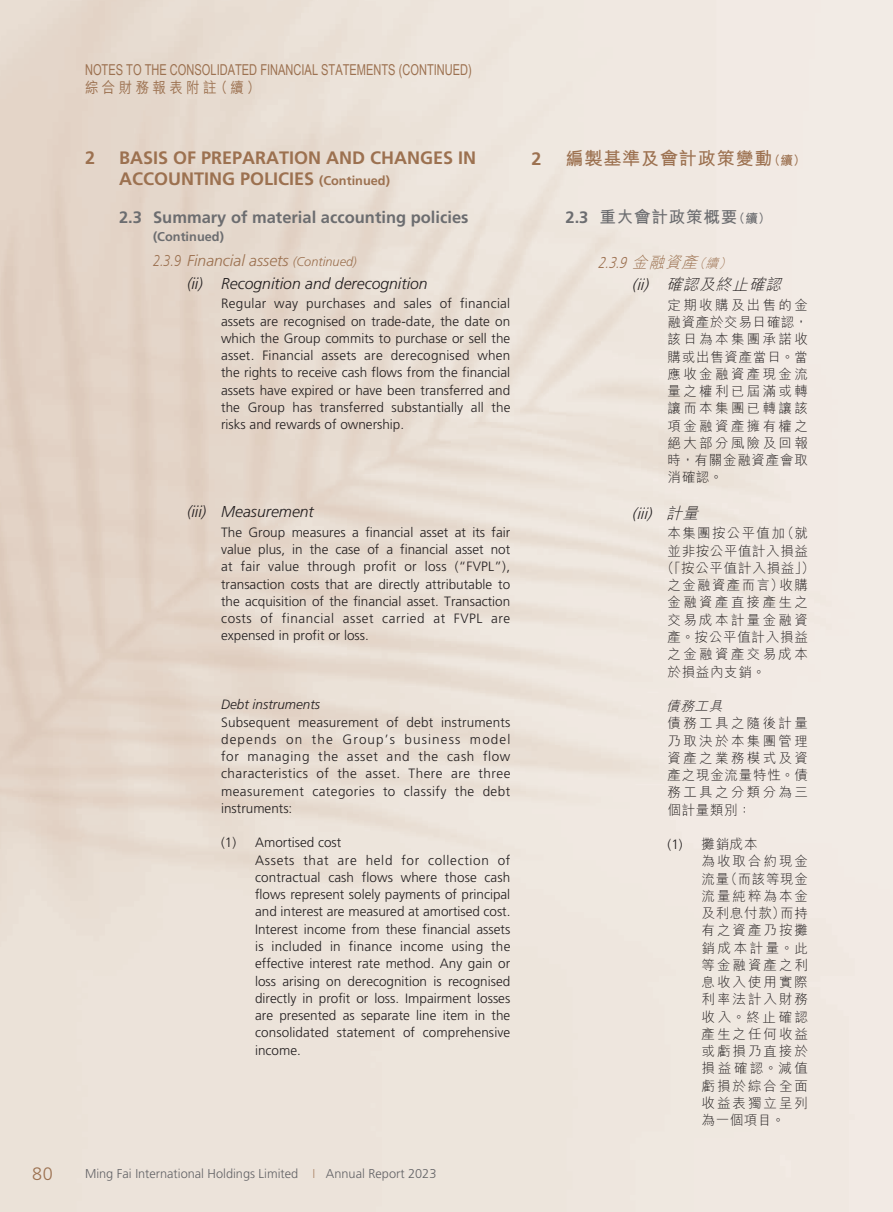
<style>
.page{position:relative;width:893px;height:1212px;background:#fff}
.page>*{position:absolute;margin:0;border:0;box-sizing:border-box;transform-origin:0 0}
.t1{font:700 18px/21px "Frutiger LT Std";color:#9c7150}
.t2{font:700 18px "M Hei HK";letter-spacing:.05em;color:#9c7150}
.t3{font:300 18px "Frutiger LT Std";color:#9c7150}
.t4{font:700 16.5px "Frutiger LT Std";color:#6c6d70}
.t5{font:700 16.5px "M Hei HK";letter-spacing:.05em;color:#6c6d70}
.t6{font:italic 300 15.75px/22.2px "Frutiger LT Std";color:#231f20}
.t7{font:italic 300 15.75px "Frutiger LT Std";color:#9c7150;scale:.8 1}
.t8{font:italic 300 15.75px "M Hei HK";color:#231f20}
.t9{font:italic 300 15.75px "Frutiger LT Std";color:#231f20}
.t10{font:15px "Arial Narrow";color:#9c7150;scale:.9 1}
.t11{font:500 15px "M Hei HK";letter-spacing:.25em;color:#9c7150;scale:.9 1}
.t12{font:300 13.5px/17.2px "Frutiger LT Std";color:#231f20;text-align:justify}
.t13{font:300 13.5px/17.2px "M Hei HK";letter-spacing:.145em;color:#231f20;text-align:justify}
.t14{font:300 13.5px "M Hei HK";letter-spacing:.175em;color:#231f20}
.t15{font:300 13.5px "M Hei HK";letter-spacing:.055em;color:#231f20}
.t16{font:300 13.5px "M Hei HK";letter-spacing:.1em;color:#231f20}
.t17{font:italic 300 13.5px "Frutiger LT Std";color:#231f20}
.t18{font:300 13.5px "M Hei HK";letter-spacing:.045em;color:#231f20}
.t19{font:italic 300 13.5px "M Hei HK";color:#231f20}
.t20{font:300 12.75px "Frutiger LT Std";color:#636366}
.t21{font:700 12.75px "Frutiger LT Std";color:#6c6d70}
.s1{font-size:12.75px}
.s2{color:#9c7150}
.s3{font-size:12.75px;color:#9c7150}
.s4{color:#b18c70}
.s5{font-family:"Frutiger LT Std"}
.s6{font-family:"M Hei HK"}
.s7{font-family:"M Hei HK";font-size:12.75px}
</style>
<div class="page">
<p class="t10" style="left:85px;top:58px;width:431px">NOTES TO THE CONSOLIDATED FINANCIAL STATEMENTS (CONTINUED)</p>
<p class="t11" style="left:85px;top:77px;width:196px">綜合財務報表附註（續）</p>
<h1 class="t1" style="left:85px;top:147px;width:12px">2</h1>
<h1 class="t1" style="left:119px;top:147px;width:359px">BASIS OF PREPARATION AND CHANGES IN<br>ACCOUNTING POLICIES <span class="s1">(Continued)</span></h1>
<p class="t4" style="left:119px;top:207px;width:351px">2.3 Summary of material accounting policies</p>
<p class="t21" style="left:153px;top:229px;width:72px">(Continued)</p>
<p class="t6" style="left:187px;top:250px;width:242px;text-indent:-34px"><span class="s2">2.3.9 Financial assets</span> <span class="s3">(Continued)<br></span>(ii) Recognition and derecognition</p>
<p class="t12" style="left:221px;top:295px;width:291px">Regular way purchases and sales of financial assets are recognised on trade-date, the date on which the Group commits to purchase or sell the asset. Financial assets are derecognised when the rights to receive cash flows from the financial assets have expired or have been transferred and the Group has transferred substantially all the risks and rewards of ownership.</p>
<p class="t6" style="left:187px;top:501px;width:128px">(iii) Measurement</p>
<p class="t12" style="left:221px;top:524px;width:291px">The Group measures a financial asset at its fair value plus, in the case of a financial asset not at fair value through profit or loss (“FVPL”), transaction costs that are directly attributable to the acquisition of the financial asset. Transaction costs of financial asset carried at FVPL are expensed in profit or loss.</p>
<p class="t17" style="left:221px;top:697px;width:101px">Debt instruments</p>
<p class="t12" style="left:221px;top:713px;width:291px">Subsequent measurement of debt instruments depends on the Group’s business model for managing the asset and the cash flow characteristics of the asset. There are three measurement categories to classify the debt instruments:</p>
<p class="t12" style="left:255px;top:834px;width:257px;text-align:left;text-indent:-34px">(1) Amortised cost<br>Assets that are held for collection of contractual cash flows where those cash flows represent solely payments of principal and interest are measured at amortised cost.<br>Interest income from these financial assets is included in finance income using the effective interest rate method. Any gain or loss arising on derecognition is recognised directly in profit or loss. Impairment losses are presented as separate line item in the consolidated statement of comprehensive income.</p>
<h1 class="t3" style="left:32px;top:1164px;width:22px">80</h1>
<p class="t20" style="left:85px;top:1166px;width:353px">Ming Fai International Holdings Limited <span class="s4">I</span> Annual Report 2023</p>
<h1 class="t1" style="left:531px;top:148px;width:12px">2</h1>
<h1 class="t2" style="left:566px;top:145px;width:242px">編製基準及會計政策變動<span class="s1">（續）</span></h1>
<p class="t5" style="left:566px;top:205px;width:207px"><span class="s5">2.3</span> 重大會計政策概要<span class="s1">（續）</span></p>
<p class="t7" style="left:598px;top:254px;width:174px">2.3.9 <span class="s6">金融資產</span><span class="s7">（續）</span></p>
<p class="t8" style="left:632px;top:274px;width:156px"><span class="s5">(ii)</span> 確認及終止確認</p>
<p class="t13" style="left:668px;top:296px;width:142px">定期收購及出售的金融資產於交易日確認，該日為本集團承諾收購或出售資產當日。當應收金融資產現金流量之權利已屆滿或轉讓而本集團已轉讓該項金融資產擁有權之絕大部分風險及回報時，有關金融資產會取消確認。</p>
<p class="t9" style="left:632px;top:505px;width:73px">(iii) <span class="s6">計量</span></p>
<p class="t16" style="left:668px;top:524px;width:142px">本集團按公平值加（就</p>
<p class="t18" style="left:668px;top:541px;width:142px">並非按公平值計入損益</p>
<p class="t15" style="left:661px;top:558px;width:155px">（「按公平值計入損益」）</p>
<p class="t16" style="left:668px;top:576px;width:142px">之金融資產而言）收購</p>
<p class="t14" style="left:668px;top:593px;width:142px">金融資產直接產生之</p>
<p class="t14" style="left:668px;top:610px;width:142px">交易成本計量金融資</p>
<p class="t15" style="left:668px;top:627px;width:142px">產。按公平值計入損益</p>
<p class="t14" style="left:668px;top:645px;width:142px">之金融資產交易成本</p>
<p class="t13" style="left:668px;top:662px;width:99px">於損益內支銷。</p>
<p class="t19" style="left:666px;top:696px;width:62px">債務工具</p>
<p class="t13" style="left:668px;top:714px;width:142px">債務工具之隨後計量乃取決於本集團管理資產之業務模式及資產之現金流量特性。債務工具之分類分為三個計量類別：</p>
<p class="t13" style="left:702px;top:835px;width:108px;text-align:left;text-indent:-34px"><span class="s5">(1)</span> 攤銷成本<br>為收取合約現金流量（而該等現金流量純粹為本金及利息付款）而持有之資產乃按攤銷成本計量。此等金融資產之利息收入使用實際利率法計入財務收入。終止確認產生之任何收益或虧損乃直接於損益確認。減值虧損於綜合全面收益表獨立呈列為一個項目。</p>
</div>
